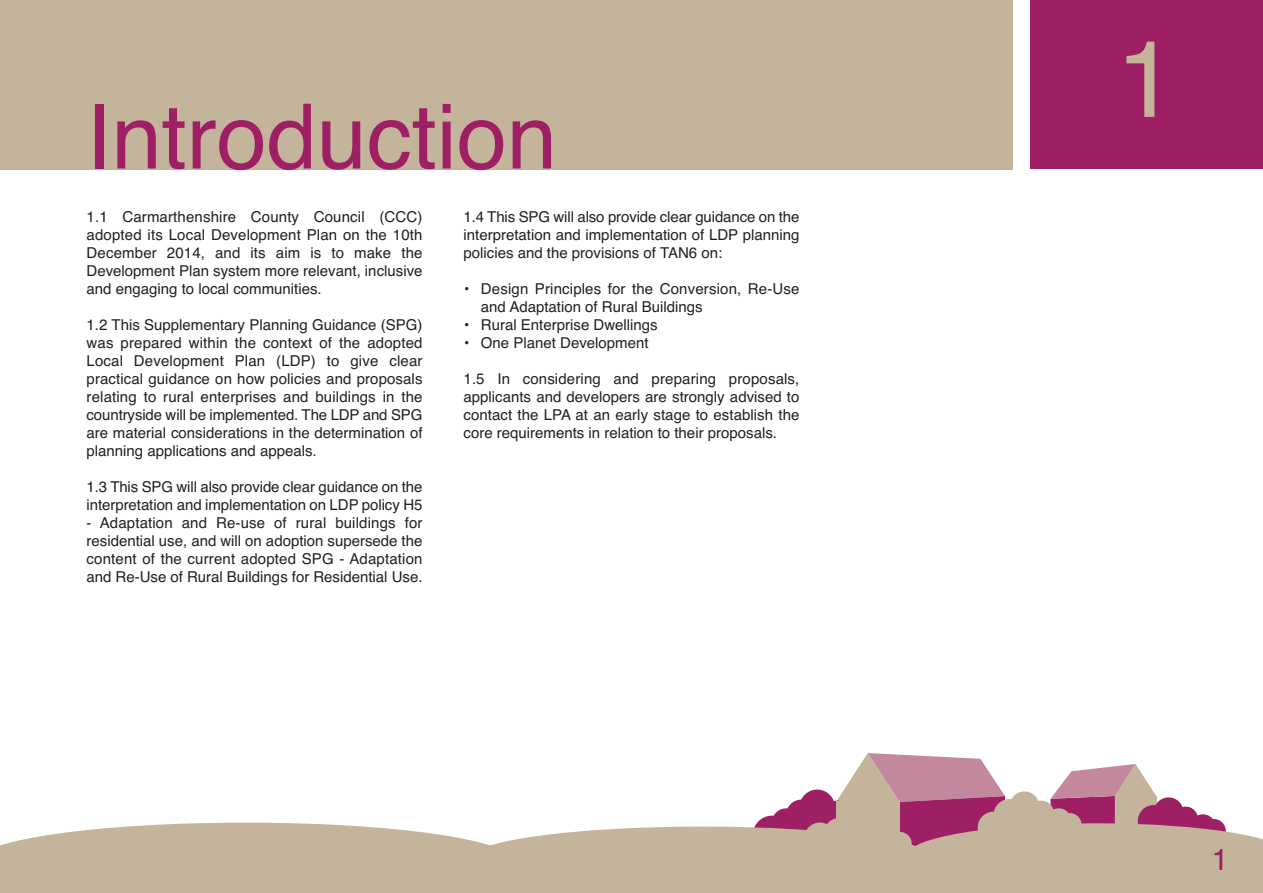
<style>
.page{position:relative;width:1263px;height:893px;background:#fff}
.page>*{position:absolute;margin:0;border:0;box-sizing:border-box;transform-origin:0 0}
.t1{font:108px "Helvetica";color:#c3b49b}
.t2{font:90px "Helvetica";color:#9e1f63}
.t3{font:30px "Helvetica";color:#9e1f63}
.t4{font:15px/18px "Helvetica";color:#231f20;text-align:justify}
</style>
<div class="page">
<div style="left:799px;top:789px;width:36px;height:36px;background:#9e1f63;border-radius:50%"></div>
<div style="left:772px;top:808px;width:28px;height:29px;background:#9e1f63;border-radius:50%"></div>
<div style="left:786px;top:800px;width:31px;height:30px;background:#9e1f63;border-radius:50%"></div>
<div style="left:823px;top:801px;width:29px;height:29px;background:#9e1f63;border-radius:50%"></div>
<div style="left:753px;top:816px;width:38px;height:37px;background:#9e1f63;border-radius:50%"></div>
<svg style="left:836px;top:753px;width:427px;height:112px"></svg>
<div style="left:0;top:865px;width:1263px;height:28px;background:#c3b49b"></div>
<div style="left:1012px;top:807px;width:32px;height:31px;background:#c3b49b;border-radius:50%"></div>
<div style="left:978px;top:812px;width:31px;height:31px;background:#c3b49b;border-radius:50%"></div>
<div style="left:470px;top:826px;width:464px;height:65px;background:#c3b49b;border-radius:50%"></div>
<div style="left:888px;top:832px;width:24px;height:24px;background:#c3b49b;border-radius:50%"></div>
<div style="left:824px;top:818px;width:31px;height:32px;background:#c3b49b;border-radius:50%"></div>
<svg style="left:0;top:823px;width:515px;height:42px"></svg>
<div style="left:836px;top:801px;width:63px;height:67px;background:#c3b49b"></div>
<div style="left:804px;top:822px;width:32px;height:32px;background:#c3b49b;border-radius:50%"></div>
<div style="left:0;top:0;width:1013px;height:170px;background:#c3b49b"></div>
<div style="left:1031px;top:0;width:232px;height:169px;background:#9e1f63"></div>
<h2 class="t2" style="left:87px;top:85px;width:472px">Introduction</h2>
<p class="t4" style="left:87px;top:208px;width:337px">1.1 Carmarthenshire County Council (CCC) adopted its Local Development Plan on the 10th December 2014, and its aim is to make the Development Plan system more relevant, inclusive and engaging to local communities.</p>
<p class="t4" style="left:87px;top:316px;width:337px">1.2 This Supplementary Planning Guidance (SPG) was prepared within the context of the adopted Local Development Plan (LDP) to give clear practical guidance on how policies and proposals relating to rural enterprises and buildings in the countryside will be implemented. The LDP and SPG are material considerations in the determination of planning applications and appeals.</p>
<p class="t4" style="left:87px;top:478px;width:337px">1.3 This SPG will also provide clear guidance on the interpretation and implementation on LDP policy H5</p>
<p class="t4" style="left:87px;top:514px;width:337px">- Adaptation and Re-use of rural buildings for residential use, and will on adoption supersede the content of the current adopted SPG - Adaptation and Re-Use of Rural Buildings for Residential Use.</p>
<p class="t4" style="left:463px;top:208px;width:337px">1.4 This SPG will also provide clear guidance on the interpretation and implementation of LDP planning policies and the provisions of TAN6 on:</p>
<p class="t4" style="left:481px;top:280px;width:320px;text-indent:-17px">• Design Principles for the Conversion, Re-Use and Adaptation of Rural Buildings</p>
<p class="t4" style="left:464px;top:316px;width:195px">• Rural Enterprise Dwellings</p>
<p class="t4" style="left:464px;top:334px;width:186px">• One Planet Development</p>
<p class="t4" style="left:463px;top:370px;width:337px">1.5 In considering and preparing proposals, applicants and developers are strongly advised to contact the LPA at an early stage to establish the core requirements in relation to their proposals.</p>
<h1 class="t1" style="left:1116px;top:16px;width:62px">1</h1>
<h3 class="t3" style="left:1212px;top:842px;width:18px">1</h3>
</div>
